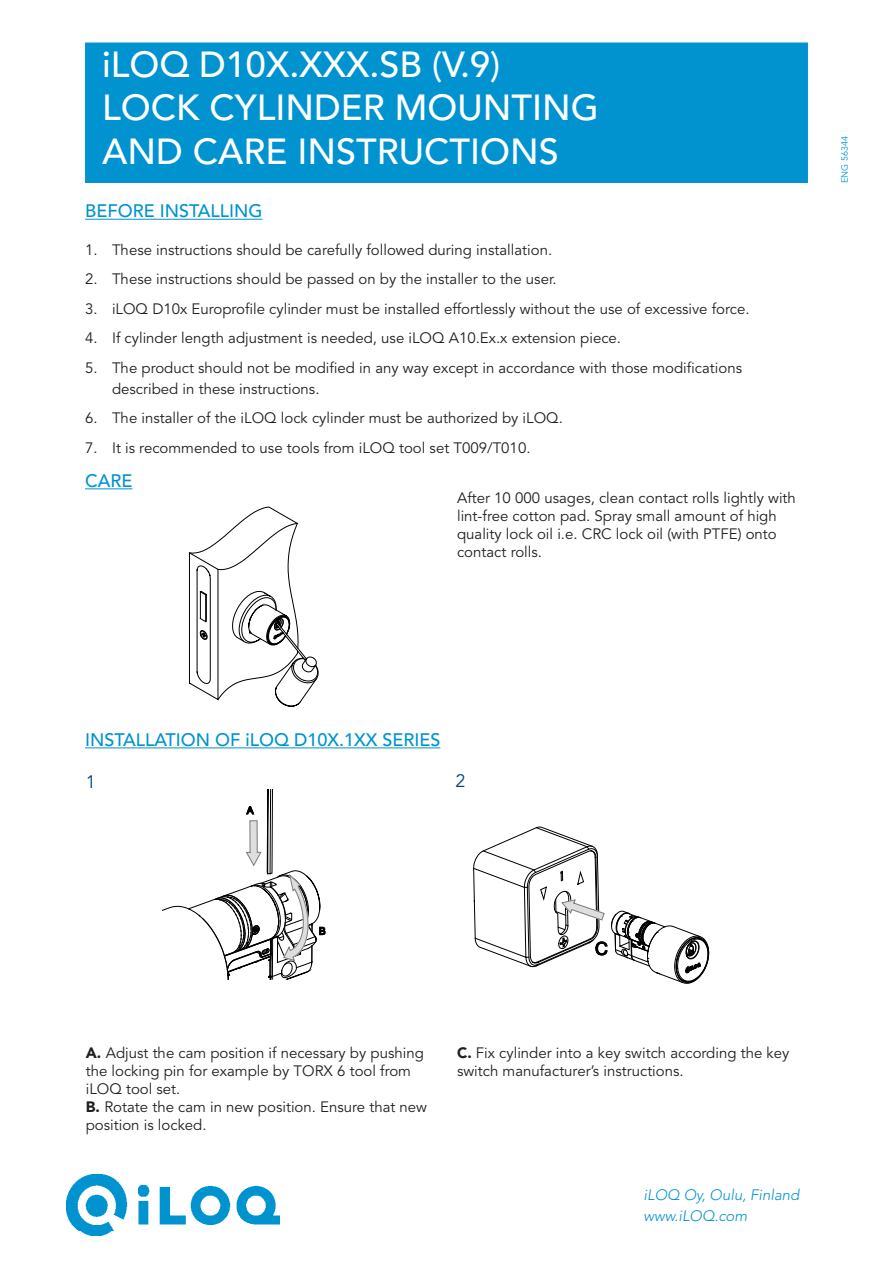
<style>
.page{position:relative;width:893px;height:1263px;background:#fff}
.page>*{position:absolute;margin:0;border:0;box-sizing:border-box;transform-origin:0 0}
.t1{font:500 36px/43.2px "Avenir LT Std";color:#fff}
.t2{font:500 18px "Avenir LT Std";color:#0093d0}
.Paragraph_Style_2{font:18px "Avenir LT Std";color:#00467e}
.t3{font:15px/18px "Avenir LT Std";color:#231f20}
.Paragraph_Style_2-2{font:italic 300 15px/21px "Avenir LT Std";color:#0093d0}
.Paragraph_Style_2-3{font:9px "Avenir LT Std";color:#0093d0}
.s1{font-weight:900}
</style>
<div class="page">
<div style="left:85px;top:43px;width:723px;height:140px;background:#0093d0"></div>
<hr style="left:85px;top:219px;width:177px;height:1px;background:#0093d0">
<img style="left:67px;top:1175px;width:213px;height:60px">
<svg style="left:189px;top:507px;width:130px;height:200px"></svg>
<hr style="left:85px;top:488px;width:47px;height:1px;background:#0093d0">
<hr style="left:85px;top:747px;width:355px;height:1px;background:#0093d0">
<svg style="left:162px;top:790px;width:164px;height:189px"></svg>
<svg style="left:473px;top:827px;width:236px;height:156px"></svg>
<p class="t1" style="left:102px;top:44px;width:498px">iLOQ D10X.XXX.SB (V.9)<br>LOCK CYLINDER MOUNTING<br>AND CARE INSTRUCTIONS</p>
<p class="t2" style="left:85px;top:201px;width:179px">BEFORE INSTALLING</p>
<p class="t3" style="left:85px;top:241px;width:469px">1. These instructions should be carefully followed during installation.</p>
<p class="t3" style="left:85px;top:270px;width:473px">2. These instructions should be passed on by the installer to the user.</p>
<p class="t3" style="left:85px;top:300px;width:666px">3. iLOQ D10x Europrofile cylinder must be installed effortlessly without the use of excessive force.</p>
<p class="t3" style="left:85px;top:329px;width:538px">4. If cylinder length adjustment is needed, use iLOQ A10.Ex.x extension piece.</p>
<p class="t3" style="left:112px;top:357px;width:632px;line-height:21px;text-indent:-27px">5. The product should not be modified in any way except in accordance with those modifications described in these instructions.</p>
<p class="t3" style="left:85px;top:409px;width:479px">6. The installer of the iLOQ lock cylinder must be authorized by iLOQ.</p>
<p class="t3" style="left:85px;top:439px;width:447px">7. It is recommended to use tools from iLOQ tool set T009/T010.</p>
<p class="t2" style="left:85px;top:470px;width:49px">CARE</p>
<p class="t3" style="left:457px;top:489px;width:340px">After 10 000 usages, clean contact rolls lightly with lint-free cotton pad. Spray small amount of high quality lock oil i.e. CRC lock oil (with PTFE) onto contact rolls.</p>
<p class="Paragraph_Style_2-3" style="left:839px;top:183px;width:48px;rotate:-90deg">ENG 56344</p>
<p class="t2" style="left:85px;top:729px;width:357px">INSTALLATION OF iLOQ D10X.1XX SERIES</p>
<p class="Paragraph_Style_2" style="left:86px;top:771px;width:12px">1</p>
<p class="Paragraph_Style_2" style="left:455px;top:770px;width:12px">2</p>
<p class="t3" style="left:86px;top:1044px;width:340px"><span class="s1">A.</span> Adjust the cam position if necessary by pushing the locking pin for example by TORX 6 tool from iLOQ tool set.</p>
<p class="t3" style="left:86px;top:1098px;width:343px"><span class="s1">B.</span> Rotate the cam in new position. Ensure that new position is locked.</p>
<p class="t3" style="left:457px;top:1044px;width:334px"><span class="s1">C.</span> Fix cylinder into a key switch according the key switch manufacturer’s instructions.</p>
<p class="Paragraph_Style_2-2" style="left:644px;top:1184px;width:157px">iLOQ Oy, Oulu, Finland www.iLOQ.com</p>
</div>
